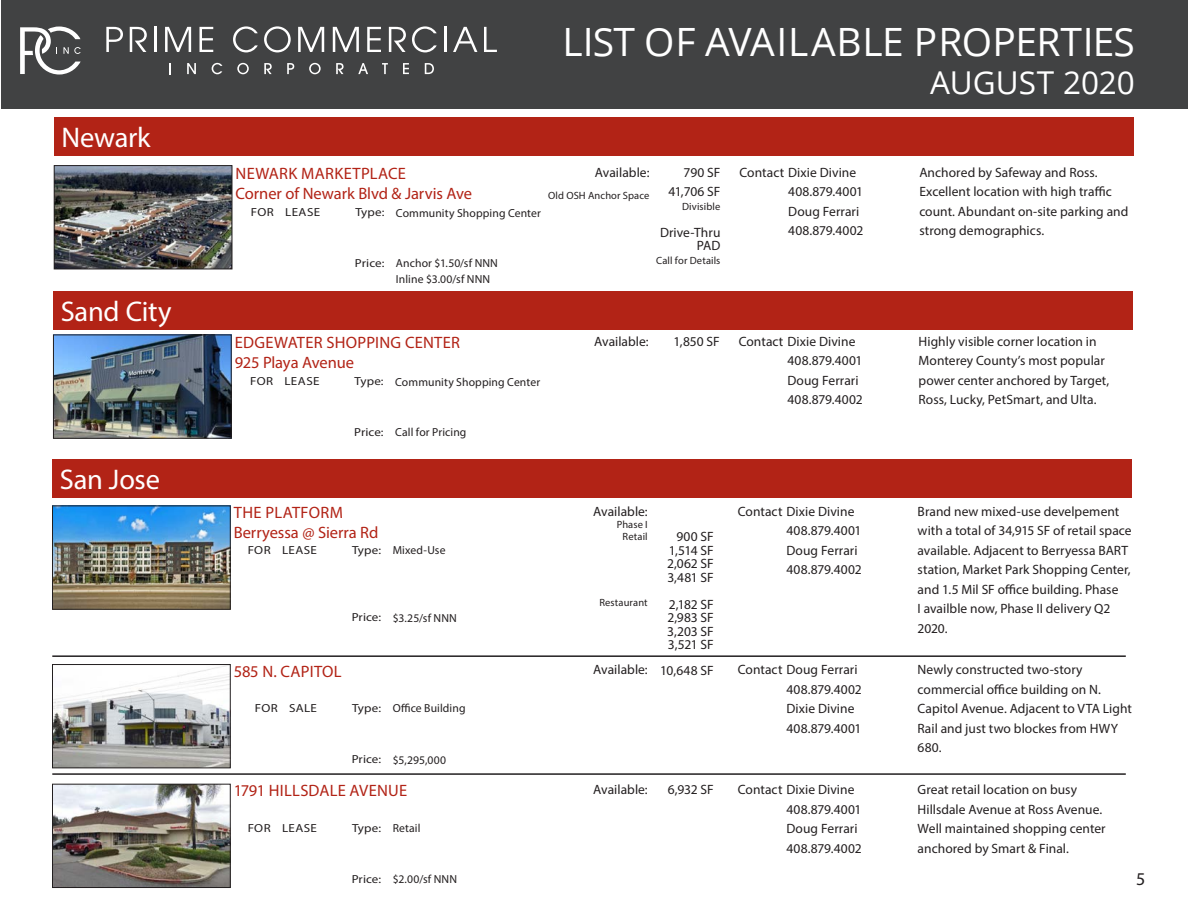
<style>
.page{position:relative;width:1188px;height:918px;background:#fff}
.page>*{position:absolute;margin:0;border:0;box-sizing:border-box;transform-origin:0 0}
.t1{font:39px "Open Sans";color:#fff}
.t2{font:31.5px "Open Sans";letter-spacing:-.005em;color:#fff}
.t3{font:28.5px "Myriad Pro";letter-spacing:-.01em;color:#fff}
.t4{font:18px "Myriad Pro";color:#231f20}
.t5{font:16.5px/19.5px "Myriad Pro";color:#b22316}
.t6{font:13.5px/19.5px "Myriad Pro";letter-spacing:.005em;color:#231f20}
.t7{font:11.7px/16.8px "Myriad Pro";letter-spacing:.01em;color:#231f20}
.t8{font:11.7px "Myriad Pro";letter-spacing:.01em;color:#231f20;scale:1.11 1}
.t9{font:11.7px "Myriad Pro";letter-spacing:.03em;color:#231f20;scale:1.11 1}
.t10{font:10.5px/12px "Myriad Pro";letter-spacing:.015em;color:#231f20;text-align:center}
</style>
<div class="page">
<div style="left:1px;top:0;width:1187px;height:109px;background:#414243"></div>
<svg style="left:106px;top:27px;width:17px;height:25px"></svg>
<svg style="left:130px;top:27px;width:17px;height:25px"></svg>
<hr style="left:154px;top:27px;width:2px;height:25px;background:#fff">
<svg style="left:165px;top:27px;width:26px;height:25px"></svg>
<svg style="left:200px;top:27px;width:13px;height:25px"></svg>
<svg style="left:233px;top:26px;width:25px;height:26px"></svg>
<svg style="left:264px;top:26px;width:27px;height:26px"></svg>
<svg style="left:298px;top:27px;width:26px;height:25px"></svg>
<svg style="left:333px;top:27px;width:26px;height:25px"></svg>
<svg style="left:367px;top:27px;width:14px;height:25px"></svg>
<svg style="left:389px;top:27px;width:17px;height:25px"></svg>
<svg style="left:412px;top:26px;width:25px;height:26px"></svg>
<hr style="left:444px;top:27px;width:3px;height:25px;background:#fff">
<svg style="left:453px;top:27px;width:24px;height:25px"></svg>
<svg style="left:484px;top:27px;width:13px;height:25px"></svg>
<svg style="left:169px;top:63px;width:2px;height:11px"></svg>
<svg style="left:187px;top:63px;width:9px;height:11px"></svg>
<svg style="left:212px;top:63px;width:10px;height:11px"></svg>
<svg style="left:237px;top:63px;width:12px;height:11px"></svg>
<svg style="left:264px;top:63px;width:8px;height:11px"></svg>
<svg style="left:287px;top:63px;width:7px;height:11px"></svg>
<svg style="left:309px;top:63px;width:12px;height:11px"></svg>
<svg style="left:336px;top:63px;width:8px;height:11px"></svg>
<svg style="left:358px;top:63px;width:10px;height:11px"></svg>
<svg style="left:382px;top:63px;width:6px;height:11px"></svg>
<svg style="left:403px;top:63px;width:6px;height:11px"></svg>
<svg style="left:425px;top:63px;width:9px;height:11px"></svg>
<svg style="left:20px;top:27px;width:61px;height:48px"></svg>
<div style="left:52px;top:459px;width:1080px;height:39px;background:#b22316"></div>
<img style="left:54px;top:508px;width:174px;height:99px">
<hr style="left:52px;top:773px;width:1074px;height:2px;background:#231f20">
<img style="left:54px;top:666px;width:174px;height:100px">
<div style="left:52px;top:664px;width:178px;height:104px;border:1px solid #231f20"></div>
<hr style="left:52px;top:655px;width:1074px;height:2px;background:#231f20">
<div style="left:54px;top:117px;width:1080px;height:39px;background:#b22316"></div>
<img style="left:56px;top:167px;width:174px;height:100px">
<div style="left:54px;top:165px;width:178px;height:104px;border:1px solid #231f20"></div>
<img style="left:54px;top:786px;width:174px;height:100px">
<div style="left:52px;top:784px;width:178px;height:104px;border:1px solid #231f20"></div>
<div style="left:53px;top:291px;width:1080px;height:38px;background:#b22316"></div>
<img style="left:55px;top:337px;width:174px;height:99px">
<div style="left:53px;top:335px;width:178px;height:103px;border:1px solid #231f20"></div>
<h3 class="t3" style="left:62px;top:120px;width:91px">Newark</h3>
<h3 class="t3" style="left:61px;top:294px;width:112px">Sand City</h3>
<h3 class="t3" style="left:60px;top:462px;width:102px">San Jose</h3>
<h1 class="t1" style="left:562px;top:15px;width:574px">LIST OF AVAILABLE PROPERTIES</h1>
<h2 class="t2" style="left:930px;top:61px;width:206px">AUGUST 2020</h2>
<p class="t6" style="left:595px;top:162px;width:56px">Available:</p>
<p class="t10" style="left:548px;top:189px;width:103px">Old OSH Anchor Space</p>
<p class="t6" style="left:669px;top:162px;width:53px;text-align:right">790 SF<br>41,706 SF</p>
<p class="t10" style="left:682px;top:200px;width:40px">Divisible</p>
<p class="t6" style="left:660px;top:225px;width:62px;line-height:13.5px;text-align:right">Drive-Thru<br>PAD</p>
<p class="t10" style="left:656px;top:254px;width:66px">Call for Details</p>
<p class="t5" style="left:235px;top:163px;width:238px">NEWARK MARKETPLACE<br>Corner of Newark Blvd &amp; Jarvis Ave</p>
<p class="t9" style="left:251px;top:205px;width:64px">FOR LEASE</p>
<p class="t8" style="left:355px;top:205px;width:28px">Type:</p>
<p class="t7" style="left:396px;top:204px;width:146px">Community Shopping Center</p>
<p class="t7" style="left:396px;top:254px;width:103px">Anchor $1.50/sf NNN<br>Inline $3.00/sf NNN</p>
<p class="t8" style="left:355px;top:256px;width:28px">Price:</p>
<p class="t6" style="left:788px;top:162px;width:77px;text-indent:-49px">Contact Dixie Divine<br>408.879.4001<br>Doug Ferrari<br>408.879.4002</p>
<p class="t6" style="left:919px;top:162px;width:211px">Anchored by Safeway and Ross.<br>Excellent location with high traffic count. Abundant on-site parking and strong demographics.</p>
<p class="t5" style="left:235px;top:333px;width:227px">EDGEWATER SHOPPING CENTER<br>925 Playa Avenue</p>
<p class="t9" style="left:250px;top:374px;width:64px">FOR LEASE</p>
<p class="t8" style="left:355px;top:374px;width:28px">Type:</p>
<p class="t7" style="left:395px;top:374px;width:146px">Community Shopping Center</p>
<p class="t7" style="left:395px;top:423px;width:73px">Call for Pricing</p>
<p class="t8" style="left:354px;top:425px;width:28px">Price:</p>
<p class="t6" style="left:594px;top:331px;width:56px">Available:</p>
<p class="t6" style="left:674px;top:331px;width:48px">1,850 SF</p>
<p class="t6" style="left:787px;top:331px;width:77px;text-indent:-49px">Contact Dixie Divine<br>408.879.4001<br>Doug Ferrari<br>408.879.4002</p>
<p class="t6" style="left:919px;top:331px;width:192px">Highly visible corner location in Monterey County’s most popular power center anchored by Target, Ross, Lucky, PetSmart, and Ulta.</p>
<p class="t5" style="left:234px;top:503px;width:146px">THE PLATFORM<br>Berryessa @ Sierra Rd</p>
<p class="t6" style="left:593px;top:501px;width:56px">Available:</p>
<p class="t10" style="left:617px;top:518px;width:33px">Phase I<br>Retail</p>
<p class="t9" style="left:248px;top:543px;width:64px">FOR LEASE</p>
<p class="t8" style="left:352px;top:543px;width:28px">Type:</p>
<p class="t7" style="left:393px;top:542px;width:54px">Mixed-Use</p>
<p class="t8" style="left:352px;top:610px;width:28px">Price:</p>
<p class="t7" style="left:393px;top:609px;width:66px">$3.25/sf NNN</p>
<p class="t10" style="left:599px;top:596px;width:50px">Restaurant</p>
<p class="t6" style="left:667px;top:530px;width:48px;line-height:13.5px;text-align:justify;text-indent:9px">900 SF 1,514 SF 2,062 SF 3,481 SF</p>
<p class="t6" style="left:667px;top:597px;width:48px;line-height:13.5px;text-align:justify">2,182 SF 2,983 SF 3,203 SF 3,521 SF</p>
<p class="t6" style="left:786px;top:501px;width:77px;text-indent:-49px">Contact Dixie Divine<br>408.879.4001<br>Doug Ferrari<br>408.879.4002</p>
<p class="t6" style="left:918px;top:501px;width:216px">Brand new mixed-use develpement with a total of 34,915 SF of retail space available. Adjacent to Berryessa BART station, Market Park Shopping Center, and 1.5 Mil SF office building. Phase<br>I availble now, Phase II delivery Q2<br>2020.</p>
<p class="t5" style="left:234px;top:661px;width:109px">585 N. CAPITOL</p>
<p class="t6" style="left:593px;top:660px;width:122px">Available: 10,648 SF</p>
<p class="t6" style="left:786px;top:660px;width:77px;text-indent:-49px">Contact Doug Ferrari<br>408.879.4002<br>Dixie Divine<br>408.879.4001</p>
<p class="t6" style="left:918px;top:660px;width:216px">Newly constructed two-story commercial office building on N.<br>Capitol Avenue. Adjacent to VTA Light<br>Rail and just two blockes from HWY<br>680.</p>
<p class="t7" style="left:393px;top:700px;width:74px">Office Building</p>
<p class="t8" style="left:255px;top:701px;width:57px">FOR SALE</p>
<p class="t8" style="left:352px;top:701px;width:28px">Type:</p>
<p class="t8" style="left:352px;top:752px;width:28px">Price:</p>
<p class="t7" style="left:393px;top:751px;width:55px">$5,295,000</p>
<p class="t5" style="left:234px;top:781px;width:175px">1791 HILLSDALE AVENUE</p>
<p class="t6" style="left:593px;top:780px;width:56px">Available:</p>
<p class="t6" style="left:668px;top:780px;width:47px">6,932 SF</p>
<p class="t6" style="left:786px;top:780px;width:77px;text-indent:-49px">Contact Dixie Divine<br>408.879.4001<br>Doug Ferrari<br>408.879.4002</p>
<p class="t6" style="left:918px;top:780px;width:190px">Great retail location on busy<br>Hillsdale Avenue at Ross Avenue.<br>Well maintained shopping center anchored by Smart &amp; Final.</p>
<p class="t7" style="left:393px;top:819px;width:29px">Retail</p>
<p class="t9" style="left:248px;top:821px;width:64px">FOR LEASE</p>
<p class="t8" style="left:352px;top:821px;width:28px">Type:</p>
<p class="t8" style="left:352px;top:871px;width:28px">Price:</p>
<p class="t7" style="left:393px;top:871px;width:66px">$2.00/sf NNN</p>
<h3 class="t4" style="left:1136px;top:868px;width:11px">5</h3>
</div>
